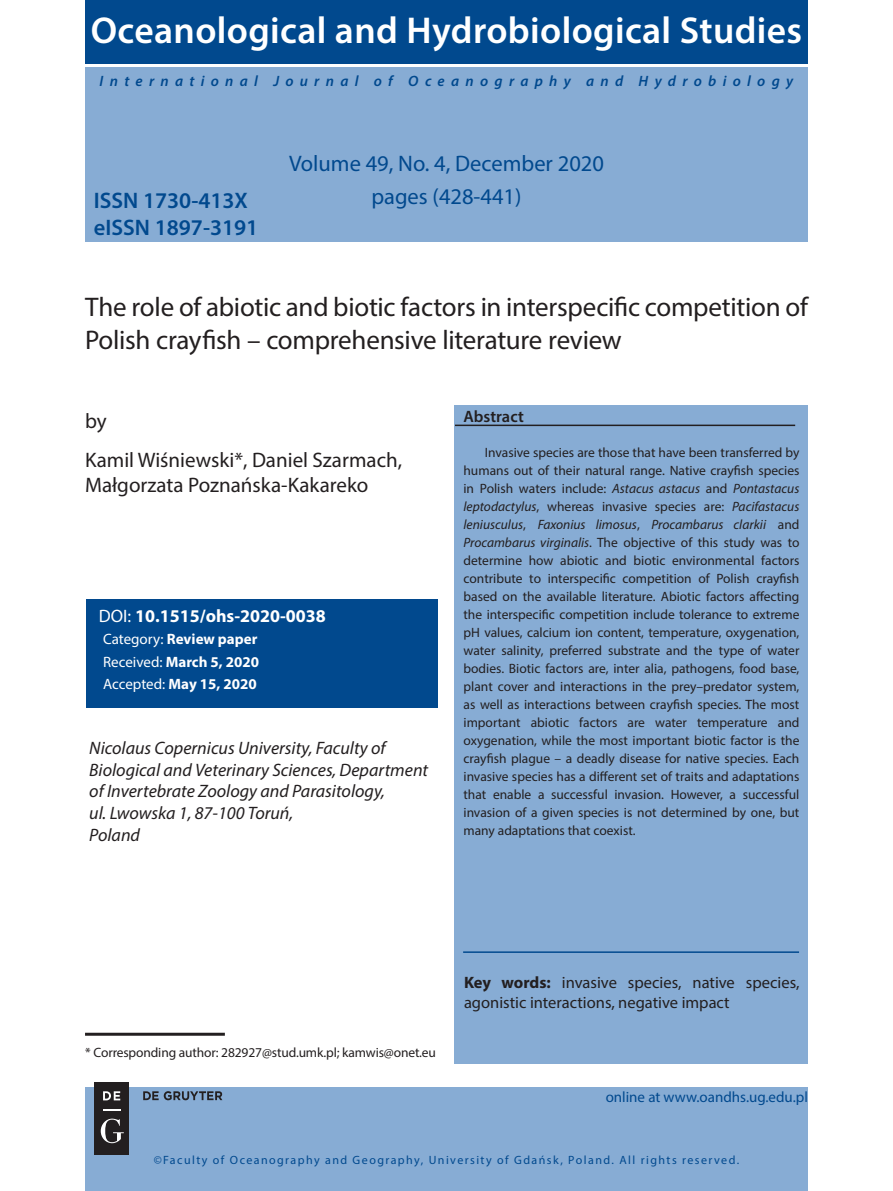
<style>
.page{position:relative;width:893px;height:1191px;background:#fff}
.page>*{position:absolute;margin:0;border:0;box-sizing:border-box;transform-origin:0 0}
.t1{font:600 37.5px "Myriad Pro";letter-spacing:.01em;color:#fff}
.t2{font:27px/32.4px "Myriad Pro";letter-spacing:-.01em;color:#231f20}
.t3{font:22.5px "Myriad Pro";color:#01498e}
.t4{font:600 22.5px/27px "Myriad Pro";color:#01498e}
.t5{font:21px/25.2px "Myriad Pro";color:#231f20}
.t6{font:italic 18px/21.6px "Myriad Pro";color:#231f20}
.t7{font:700 18px "Myriad Pro";color:#fff}
.t8{font:16.5px/19.8px "Myriad Pro";color:#231f20}
.t9{font:600 16.5px "Myriad Pro";color:#231f20}
.t10{font:700 15px/22.5px "Myriad Pro";color:#fff;text-align:justify}
.t11{font:italic 600 15px "Myriad Pro";letter-spacing:.42em;color:#01498e}
.t12{font:15px "Myriad Pro";color:#01498e}
.t13{font:13.5px/18px "Myriad Pro";letter-spacing:-.005em;color:#231f20;text-align:justify}
.t14{font:12px "Myriad Pro";letter-spacing:.12em;color:#01498e}
.s1{font-weight:400}
.s2{font-style:italic}
.s3{font-weight:700}
</style>
<div class="page">
<div style="left:85px;top:68px;width:723px;height:174px;background:#87acd4"></div>
<div style="left:85px;top:1087px;width:723px;height:104px;background:#87acd4"></div>
<hr style="left:85px;top:1032px;width:140px;height:3px;background:#231f20">
<div style="left:86px;top:599px;width:351px;height:108px;background:#01498e"></div>
<div style="left:455px;top:405px;width:353px;height:658px;background:#87acd4"></div>
<div style="left:94px;top:1082px;width:35px;height:73px;background:#231f20"></div>
<svg style="left:103px;top:1109px;width:17px;height:1px"></svg>
<svg style="left:103px;top:1091px;width:17px;height:9px"></svg>
<svg style="left:101px;top:1118px;width:23px;height:25px"></svg>
<svg style="left:143px;top:1091px;width:79px;height:9px"></svg>
<hr style="left:463px;top:951px;width:336px;height:2px;background:#01498e">
<hr style="left:455px;top:424px;width:340px;height:2px;background:#231f20">
<div style="left:85px;top:0;width:723px;height:64px;background:#01498e"></div>
<h1 class="t1" style="left:91px;top:7px;width:713px">Oceanological and Hydrobiological Studies</h1>
<p class="t11" style="left:100px;top:71px;width:695px">International Journal of Oceanography and Hydrobiology</p>
<h3 class="t4" style="left:94px;top:186px;width:166px">ISSN 1730-413X eISSN 1897-3191</h3>
<h3 class="t3" style="left:289px;top:150px;width:316px">Volume 49, No. 4, December 2020</h3>
<h3 class="t3" style="left:371px;top:182px;width:152px">pages (428-441)</h3>
<h2 class="t2" style="left:85px;top:290px;width:724px">The role of abiotic and biotic factors in interspecific competition of<br>Polish crayfish – comprehensive literature review</h2>
<h3 class="t5" style="left:85px;top:408px;width:23px">by</h3>
<h3 class="t5" style="left:85px;top:446px;width:319px">Kamil Wiśniewski*, Daniel Szarmach,<br>Małgorzata Poznańska-Kakareko</h3>
<h3 class="t7" style="left:99px;top:604px;width:229px"><span class="s1">DOI:</span> 10.1515/ohs-2020-0038</h3>
<p class="t10" style="left:103px;top:627px;width:157px"><span class="s1">Category:</span> Review paper <span class="s1">Received:</span> March 5, 2020<br><span class="s1">Accepted:</span> May 15, 2020</p>
<h3 class="t6" style="left:89px;top:737px;width:340px">Nicolaus Copernicus University, Faculty of Biological and Veterinary Sciences, Department of Invertebrate Zoology and Parasitology,<br>ul. Lwowska 1, 87-100 Toruń,<br>Poland</h3>
<p class="t9" style="left:463px;top:406px;width:62px">Abstract</p>
<p class="t13" style="left:463px;top:443px;width:337px;text-indent:21px">Invasive species are those that have been transferred by humans out of their natural range. Native crayfish species in Polish waters include: <span class="s2">Astacus astacus</span> and <span class="s2">Pontastacus leptodactylus</span>, whereas invasive species are: <span class="s2">Pacifastacus leniusculus</span>, <span class="s2">Faxonius limosus</span>, <span class="s2">Procambarus clarkii</span> and <span class="s2">Procambarus virginalis</span>. The objective of this study was to determine how abiotic and biotic environmental factors contribute to interspecific competition of Polish crayfish based on the available literature. Abiotic factors affecting the interspecific competition include tolerance to extreme pH values, calcium ion content, temperature, oxygenation, water salinity, preferred substrate and the type of water bodies. Biotic factors are, inter alia, pathogens, food base, plant cover and interactions in the prey–predator system, as well as interactions between crayfish species. The most important abiotic factors are water temperature and oxygenation, while the most important biotic factor is the crayfish plague – a deadly disease for native species. Each invasive species has a different set of traits and adaptations that enable a successful invasion. However, a successful invasion of a given species is not determined by one, but many adaptations that coexist.</p>
<p class="t13" style="left:85px;top:1043px;width:352px">* Corresponding author: 282927@stud.umk.pl; kamwis@onet.eu</p>
<p class="t8" style="left:464px;top:972px;width:337px"><span class="s3">Key words:</span> invasive species, native species, agonistic interactions, negative impact</p>
<p class="t12" style="left:606px;top:1088px;width:204px">online at www.oandhs.ug.edu.pl</p>
<p class="t14" style="left:154px;top:1152px;width:587px">©Faculty of Oceanography and Geography, University of Gdańsk, Poland. All rights reserved.</p>
</div>
